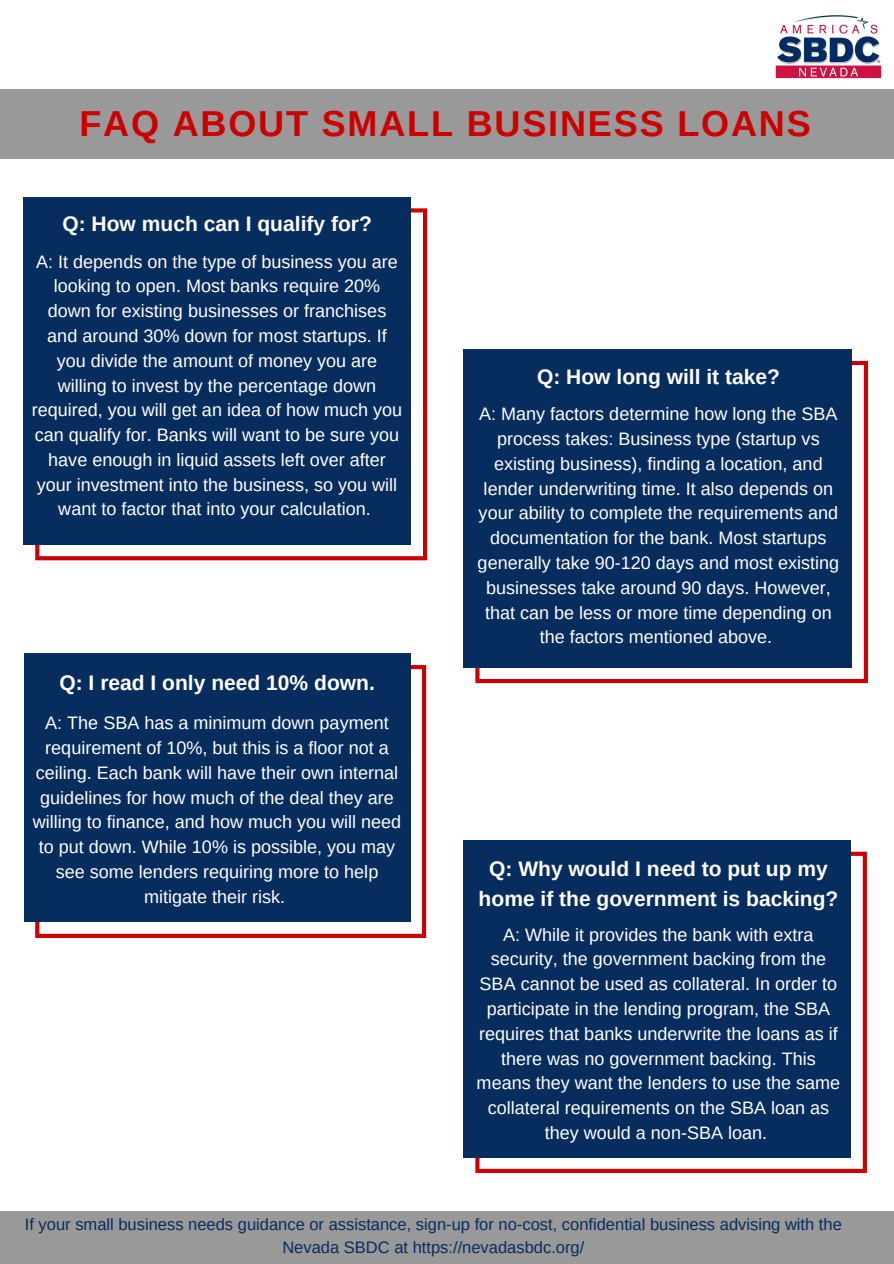
<style>
.page{position:relative;width:894px;height:1264px;background:#fff}
.page>*{position:absolute;margin:0;border:0;box-sizing:border-box;transform-origin:0 0}
.t1{font:700 36px "Arimo";letter-spacing:.05em;color:#c00}
.t2{font:700 21px/29.2px "Arimo";color:#fff;text-align:center}
.t3{font:18px/24.8px "Arimo";color:#fff;text-align:center}
.t4{font:16.5px/22.5px "Arimo";color:#072c5e;text-align:center}
</style>
<div class="page">
<img style="left:775px;top:15px;width:107px;height:64px">
<div style="left:0;top:1210px;width:893px;height:53px;background:#999"></div>
<div style="left:0;top:89px;width:893px;height:70px;background:#999"></div>
<svg style="left:475px;top:361px;width:392px;height:322px"></svg>
<div style="left:463px;top:349px;width:389px;height:318px;background:#072c5e"></div>
<svg style="left:35px;top:208px;width:392px;height:352px"></svg>
<div style="left:24px;top:197px;width:387px;height:347px;background:#072c5e"></div>
<svg style="left:35px;top:665px;width:391px;height:273px"></svg>
<div style="left:24px;top:653px;width:386px;height:269px;background:#072c5e"></div>
<svg style="left:475px;top:851px;width:391px;height:321px"></svg>
<div style="left:463px;top:840px;width:387px;height:317px;background:#072c5e"></div>
<p class="t1" style="left:79px;top:103px;width:732px">FAQ ABOUT SMALL BUSINESS LOANS</p>
<p class="t2" style="left:62px;top:209px;width:311px">Q: How much can I qualify for?</p>
<p class="t3" style="left:32px;top:249px;width:372px">A: It depends on the type of business you are looking to open. Most banks require 20% down for existing businesses or franchises and around 30% down for most startups. If you divide the amount of money you are willing to invest by the percentage down required, you will get an idea of how much you can qualify for. Banks will want to be sure you have enough in liquid assets left over after your investment into the business, so you will want to factor that into your calculation.</p>
<p class="t2" style="left:59px;top:667px;width:317px">Q: I read I only need 10% down.</p>
<p class="t3" style="left:33px;top:710px;width:370px">A: The SBA has a minimum down payment requirement of 10%, but this is a floor not a ceiling. Each bank will have their own internal guidelines for how much of the deal they are willing to finance, and how much you will need to put down. While 10% is possible, you may see some lenders requiring more to help mitigate their risk.</p>
<p class="t2" style="left:537px;top:362px;width:244px">Q: How long will it take?</p>
<p class="t3" style="left:477px;top:401px;width:363px">A: Many factors determine how long the SBA process takes: Business type (startup vs existing business), finding a location, and lender underwriting time. It also depends on your ability to complete the requirements and documentation for the bank. Most startups generally take 90-120 days and most existing businesses take around 90 days. However, that can be less or more time depending on the factors mentioned above.</p>
<p class="t2" style="left:478px;top:854px;width:361px">Q: Why would I need to put up my home if the government is backing?</p>
<p class="t3" style="left:476px;top:922px;width:365px">A: While it provides the bank with extra security, the government backing from the SBA cannot be used as collateral. In order to participate in the lending program, the SBA requires that banks underwrite the loans as if there was no government backing. This means they want the lenders to use the same collateral requirements on the SBA loan as they would a non-SBA loan.</p>
<p class="t4" style="left:25px;top:1213px;width:818px">If your small business needs guidance or assistance, sign-up for no-cost, confidential business advising with the<br>Nevada SBDC at https://nevadasbdc.org/</p>
</div>
